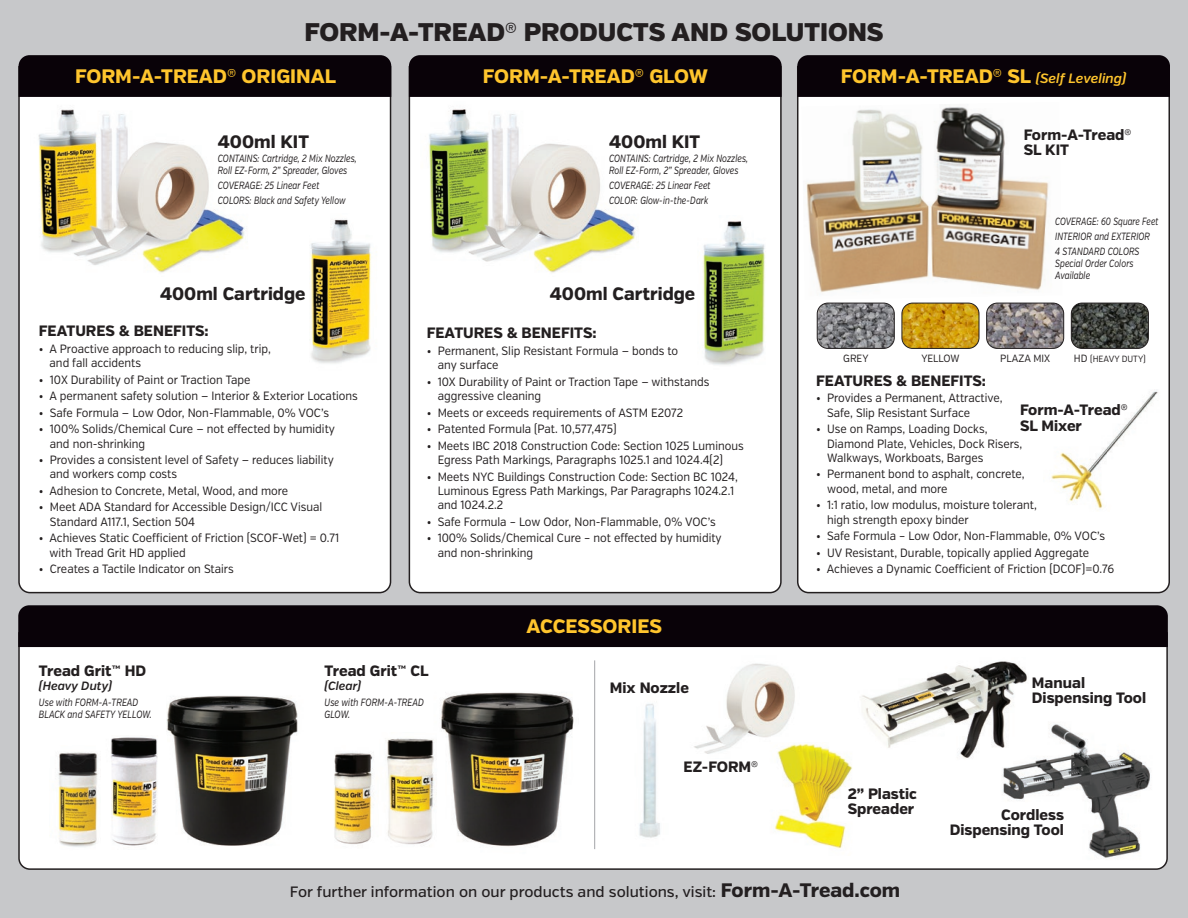
<style>
.page{position:relative;width:1188px;height:918px;background:#c7c8ca}
.page>*{position:absolute;margin:0;border:0;box-sizing:border-box;transform-origin:0 0}
.t1{font:900 25.5px "Verb";color:#231f20}
.t2{font:800 19.5px "Verb";color:#ffc52d}
.t3{font:800 18px "Verb";color:#231f20}
.t4{font:800 15px/15.8px "Verb";color:#231f20}
.t5{font:500 15px "Verb";color:#231f20}
.t6{font:12px/14.4px "Verb";color:#231f20;scale:.92 1}
.t7{font:italic 600 12px "Verb";color:#231f20}
.t8{font:italic 10.5px/12px "Verb";color:#231f20;scale:.78 1}
.t9{font:italic 10.5px/12px "Verb";color:#231f20;scale:.8 1}
.t10{font:italic 10.5px "Verb";color:#231f20;scale:.76 1}
.t11{font:10.5px "Verb";color:#231f20;scale:.92 1}
.t12{font:9px "Verb";color:#231f20;scale:.92 1}
.s1{font-weight:600;font-style:italic;font-size:13.5px}
.s2{font-size:10.5px}
.s3{font-weight:800;font-size:19.5px}
</style>
<div class="page">
<div style="left:18px;top:647px;width:1150px;height:223px;background:#fff"></div>
<img style="left:684px;top:656px;width:117px;height:103px">
<img style="left:759px;top:742px;width:108px;height:113px">
<div style="left:18px;top:65px;width:374px;height:529px;background:#fff"></div>
<img style="left:30px;top:101px;width:221px;height:175px">
<img style="left:310px;top:214px;width:70px;height:156px">
<div style="left:19px;top:55px;width:372px;height:42px;background:#090208"></div>
<div style="left:408px;top:66px;width:374px;height:528px;background:#fff"></div>
<img style="left:698px;top:215px;width:75px;height:155px">
<div style="left:409px;top:55px;width:373px;height:42px;background:#090208"></div>
<div style="left:18px;top:605px;width:1150px;height:42px;background:#090208"></div>
<div style="left:797px;top:97px;width:373px;height:497px;background:#fff"></div>
<div style="left:797px;top:55px;width:373px;height:42px;background:#090208"></div>
<img style="left:421px;top:101px;width:221px;height:175px">
<img style="left:801px;top:102px;width:262px;height:198px">
<img style="left:817px;top:303px;width:77px;height:45px">
<div style="left:817px;top:303px;width:78px;height:46px;border:1px solid #231f20;border-radius:11px"></div>
<img style="left:902px;top:303px;width:77px;height:45px">
<div style="left:901px;top:303px;width:78px;height:46px;border:1px solid #231f20;border-radius:11px"></div>
<img style="left:987px;top:303px;width:77px;height:45px">
<div style="left:986px;top:303px;width:78px;height:46px;border:1px solid #231f20;border-radius:11px"></div>
<img style="left:1071px;top:303px;width:77px;height:45px">
<div style="left:1071px;top:303px;width:78px;height:46px;border:1px solid #231f20;border-radius:11px"></div>
<img style="left:1044px;top:389px;width:116px;height:122px">
<img style="left:166px;top:686px;width:147px;height:165px">
<img style="left:49px;top:745px;width:56px;height:105px">
<img style="left:101px;top:735px;width:66px;height:114px">
<img style="left:422px;top:681px;width:168px;height:175px">
<img style="left:323px;top:745px;width:56px;height:105px">
<img style="left:379px;top:732px;width:63px;height:118px">
<img style="left:624px;top:696px;width:51px;height:150px">
<img style="left:854px;top:657px;width:175px;height:104px">
<img style="left:992px;top:722px;width:168px;height:139px">
<hr style="left:594px;top:660px;width:1px;height:189px;background:#a8a9ad">
<p class="t1" style="left:304px;top:16px;width:581px">FORM-A-TREAD® PRODUCTS AND SOLUTIONS</p>
<p class="t2" style="left:75px;top:64px;width:263px">FORM-A-TREAD® ORIGINAL</p>
<p class="t3" style="left:218px;top:131px;width:93px">400ml KIT</p>
<p class="t8" style="left:218px;top:152px;width:180px">CONTAINS: Cartridge, 2 Mix Nozzles,<br>Roll EZ-Form, 2” Spreader, Gloves</p>
<p class="t8" style="left:218px;top:179px;width:132px">COVERAGE: 25 Linear Feet</p>
<p class="t8" style="left:218px;top:194px;width:165px">COLORS: Black and Safety Yellow</p>
<p class="t3" style="left:160px;top:282px;width:147px">400ml Cartridge</p>
<p class="t4" style="left:39px;top:323px;width:171px">FEATURES &amp; BENEFITS:</p>
<p class="t6" style="left:50px;top:342px;width:242px;text-indent:-11px">• A Proactive approach to reducing slip, trip, and fall accidents</p>
<p class="t6" style="left:39px;top:372px;width:231px">• 10X Durability of Paint or Traction Tape</p>
<p class="t6" style="left:39px;top:389px;width:348px">• A permanent safety solution — Interior &amp; Exterior Locations</p>
<p class="t6" style="left:39px;top:405px;width:317px">• Safe Formula — Low Odor, Non-Flammable, 0% VOC’s</p>
<p class="t6" style="left:50px;top:422px;width:312px;text-indent:-11px">• 100% Solids/Chemical Cure — not effected by humidity and non-shrinking</p>
<p class="t6" style="left:50px;top:453px;width:310px;text-indent:-11px">• Provides a consistent level of Safety — reduces liability and workers comp costs</p>
<p class="t6" style="left:39px;top:484px;width:273px">• Adhesion to Concrete, Metal, Wood, and more</p>
<p class="t6" style="left:50px;top:500px;width:298px;text-indent:-11px">• Meet ADA Standard for Accessible Design/ICC Visual<br>Standard A117.1, Section 504</p>
<p class="t6" style="left:50px;top:531px;width:316px;text-indent:-11px">• Achieves Static Coefficient of Friction (SCOF-Wet) = 0.71 with Tread Grit HD applied</p>
<p class="t6" style="left:39px;top:562px;width:213px">• Creates a Tactile Indicator on Stairs</p>
<p class="t2" style="left:483px;top:64px;width:227px">FORM-A-TREAD® GLOW</p>
<p class="t3" style="left:609px;top:131px;width:93px">400ml KIT</p>
<p class="t8" style="left:609px;top:152px;width:180px">CONTAINS: Cartridge, 2 Mix Nozzles,<br>Roll EZ-Form, 2” Spreader, Gloves</p>
<p class="t8" style="left:609px;top:179px;width:132px">COVERAGE: 25 Linear Feet</p>
<p class="t8" style="left:609px;top:194px;width:129px">COLOR: Glow-in-the-Dark</p>
<p class="t3" style="left:550px;top:282px;width:147px">400ml Cartridge</p>
<p class="t4" style="left:427px;top:326px;width:171px">FEATURES &amp; BENEFITS:</p>
<p class="t6" style="left:438px;top:344px;width:263px;text-indent:-11px">• Permanent, Slip Resistant Formula — bonds to any surface</p>
<p class="t6" style="left:438px;top:375px;width:297px;text-indent:-11px">• 10X Durability of Paint or Traction Tape — withstands aggressive cleaning</p>
<p class="t6" style="left:427px;top:405px;width:280px">• Meets or exceeds requirements of ASTM E2072</p>
<p class="t6" style="left:427px;top:422px;width:208px">• Patented Formula (Pat. 10,577,475)</p>
<p class="t6" style="left:438px;top:438px;width:334px;text-indent:-11px">• Meets IBC 2018 Construction Code: Section 1025 Luminous<br>Egress Path Markings, Paragraphs 1025.1 and 1024.4(2)</p>
<p class="t6" style="left:438px;top:469px;width:328px;text-indent:-11px">• Meets NYC Buildings Construction Code: Section BC 1024,<br>Luminous Egress Path Markings, Par Paragraphs 1024.2.1 and 1024.2.2</p>
<p class="t6" style="left:427px;top:515px;width:316px">• Safe Formula – Low Odor, Non-Flammable, 0% VOC’s</p>
<p class="t6" style="left:438px;top:531px;width:310px;text-indent:-11px">• 100% Solids/Chemical Cure – not effected by humidity and non-shrinking</p>
<p class="t2" style="left:527px;top:614px;width:137px">ACCESSORIES</p>
<p class="t2" style="left:841px;top:64px;width:287px">FORM-A-TREAD® SL <span class="s1">(Self Leveling)</span></p>
<p class="t4" style="left:1024px;top:127px;width:109px">Form-A-Tread®<br>SL KIT</p>
<p class="t10" style="left:1055px;top:215px;width:137px">COVERAGE: 60 Square Feet</p>
<p class="t8" style="left:1055px;top:230px;width:123px">INTERIOR and EXTERIOR</p>
<p class="t8" style="left:1055px;top:245px;width:110px">4 STANDARD COLORS</p>
<p class="t8" style="left:1055px;top:257px;width:102px">Special Order Colors<br>Available</p>
<p class="t11" style="left:843px;top:352px;width:29px">GREY</p>
<p class="t11" style="left:921px;top:352px;width:43px">YELLOW</p>
<p class="t11" style="left:1000px;top:352px;width:56px">PLAZA MIX</p>
<p class="t12" style="left:1074px;top:354px;width:80px"><span class="s2">HD</span> (HEAVY DUTY)</p>
<p class="t4" style="left:816px;top:373px;width:171px">FEATURES &amp; BENEFITS:</p>
<p class="t6" style="left:827px;top:391px;width:192px;text-indent:-11px">• Provides a Permanent, Attractive,<br>Safe, Slip Resistant Surface</p>
<p class="t6" style="left:827px;top:422px;width:214px;text-indent:-11px">• Use on Ramps, Loading Docks,<br>Diamond Plate, Vehicles, Dock Risers,<br>Walkways, Workboats, Barges</p>
<p class="t6" style="left:827px;top:467px;width:216px;text-indent:-11px">• Permanent bond to asphalt, concrete, wood, metal, and more</p>
<p class="t6" style="left:827px;top:498px;width:229px;text-indent:-11px">• 1:1 ratio, low modulus, moisture tolerant, high strength epoxy binder</p>
<p class="t6" style="left:816px;top:529px;width:316px">• Safe Formula – Low Odor, Non-Flammable, 0% VOC’s</p>
<p class="t6" style="left:816px;top:546px;width:298px">• UV Resistant, Durable, topically applied Aggregate</p>
<p class="t6" style="left:816px;top:562px;width:325px">• Achieves a Dynamic Coefficient of Friction (DCOF)=0.76</p>
<p class="t4" style="left:1020px;top:402px;width:109px">Form-A-Tread®<br>SL Mixer</p>
<p class="t4" style="left:39px;top:664px;width:109px">Tread Grit™ HD</p>
<p class="t7" style="left:39px;top:678px;width:74px">(Heavy Duty)</p>
<p class="t9" style="left:39px;top:697px;width:143px">Use with FORM-A-TREAD<br>BLACK and SAFETY YELLOW.</p>
<p class="t4" style="left:325px;top:664px;width:105px">Tread Grit™ CL</p>
<p class="t7" style="left:325px;top:678px;width:38px">(Clear)</p>
<p class="t9" style="left:325px;top:697px;width:126px">Use with FORM-A-TREAD<br>GLOW.</p>
<p class="t4" style="left:610px;top:680px;width:81px">Mix Nozzle</p>
<p class="t4" style="left:1032px;top:676px;width:55px">Manual</p>
<p class="t4" style="left:1032px;top:691px;width:116px">Dispensing Tool</p>
<p class="t4" style="left:684px;top:759px;width:76px">EZ-FORM®</p>
<p class="t4" style="left:848px;top:786px;width:71px;line-height:15px">2” Plastic<br>Spreader</p>
<p class="t4" style="left:1001px;top:807px;width:64px">Cordless</p>
<p class="t4" style="left:950px;top:822px;width:116px">Dispensing Tool</p>
<p class="t5" style="left:290px;top:883px;width:612px">For further information on our products and solutions, visit: <span class="s3">Form-A-Tread.com</span></p>
</div>
